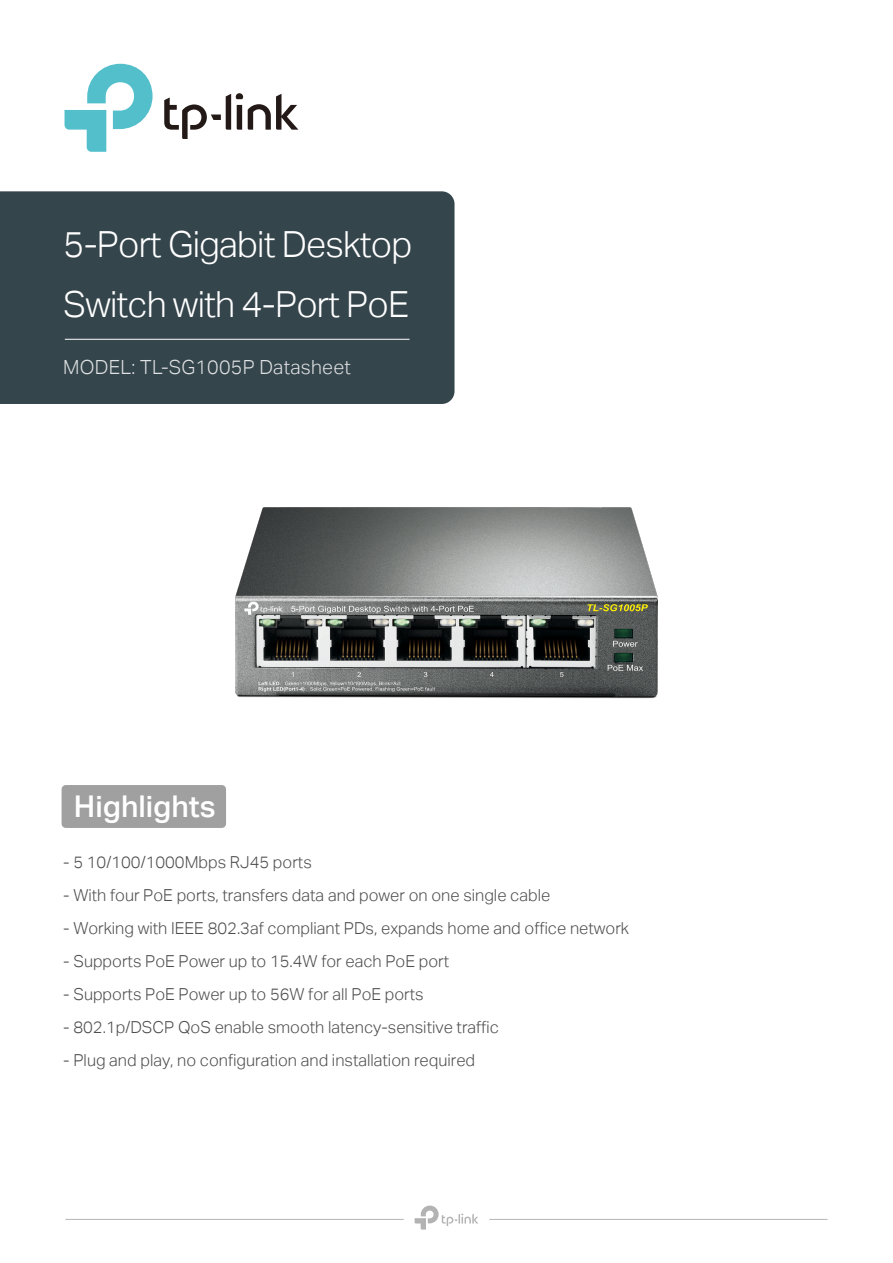
<style>
.page{position:relative;width:893px;height:1263px;background:#fff}
.page>*{position:absolute;margin:0;border:0;box-sizing:border-box;transform-origin:0 0}
.t1{font:300 36px/60.3px "Aktiv Grotesk Trial";letter-spacing:-.025em;color:#fff}
.t2{font:500 30px "Aktiv Grotesk Trial";color:#fff}
.t3{font:300 19.5px "Aktiv Grotesk Trial";letter-spacing:.015em;color:rgb(255 255 255/.85)}
.t4{font:300 16.5px "Aktiv Grotesk Trial";color:#4e4d4d}
</style>
<div class="page">
<div style="left:0;top:191px;width:455px;height:213px;background:#35454c"></div>
<hr style="left:65px;top:339px;width:345px;height:1px;background:#fff">
<div style="left:62px;top:785px;width:164px;height:43px;background:#a0a0a1;border-radius:4px"></div>
<svg style="left:65px;top:64px;width:88px;height:88px"></svg>
<svg style="left:164px;top:93px;width:134px;height:46px"></svg>
<hr style="left:65px;top:1219px;width:339px;height:1px;background:#b6b6b6">
<hr style="left:489px;top:1219px;width:338px;height:1px;background:#b6b6b6">
<svg style="left:415px;top:1205px;width:63px;height:24px"></svg>
<img style="left:236px;top:508px;width:421px;height:191px">
<h1 class="t1" style="left:63px;top:214px;width:351px">5-Port Gigabit Desktop<br>Switch with 4-Port PoE</h1>
<p class="t3" style="left:63px;top:355px;width:289px">MODEL: TL-SG1005P Datasheet</p>
<h2 class="t2" style="left:74px;top:789px;width:143px">Highlights</h2>
<p class="t4" style="left:63px;top:852px;width:250px">- 5 10/100/1000Mbps RJ45 ports</p>
<p class="t4" style="left:63px;top:885px;width:488px">- With four PoE ports, transfers data and power on one single cable</p>
<p class="t4" style="left:63px;top:918px;width:567px">- Working with IEEE 802.3af compliant PDs, expands home and office network</p>
<p class="t4" style="left:63px;top:951px;width:387px">- Supports PoE Power up to 15.4W for each PoE port</p>
<p class="t4" style="left:63px;top:984px;width:362px">- Supports PoE Power up to 56W for all PoE ports</p>
<p class="t4" style="left:63px;top:1017px;width:437px">- 802.1p/DSCP QoS enable smooth latency-sensitive traffic</p>
<p class="t4" style="left:63px;top:1050px;width:413px">- Plug and play, no configuration and installation required</p>
</div>
